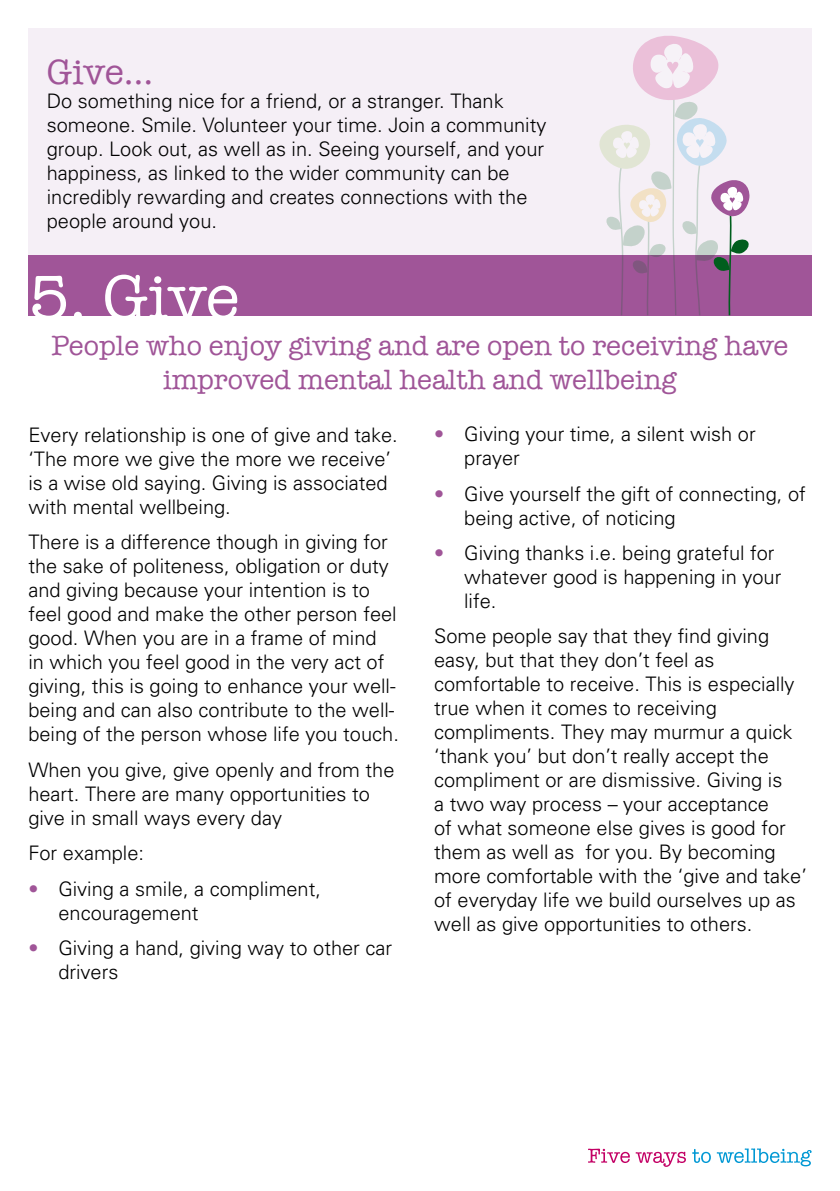
<style>
.page{position:relative;width:840px;height:1191px;background:#fff}
.page>*{position:absolute;margin:0;border:0;box-sizing:border-box;transform-origin:0 0}
.t1{font:64px "American Typewriter";color:#fff}
.t2{font:36px "American Typewriter";color:#a05598}
.t3{font:28px/33.6px "American Typewriter";color:#a05598;text-align:center}
.t4{font:300 20px/24px "Univers";color:#000}
.s1{color:#a05598}
</style>
<div class="page">
<div style="left:28px;top:28px;width:783px;height:227px;background:#f5eff6"></div>
<div style="left:28px;top:255px;width:783px;height:61px;background:#a05598"></div>
<svg style="left:588px;top:1148px;width:97px;height:18px"></svg>
<svg style="left:692px;top:1148px;width:119px;height:18px"></svg>
<svg style="left:599px;top:36px;width:150px;height:279px"></svg>
<h2 class="t2" style="left:47px;top:45px;width:108px">Give…</h2>
<p class="t4" style="left:47px;top:89px;width:501px">Do something nice for a friend, or a stranger. Thank someone. Smile. Volunteer your time. Join a community group. Look out, as well as in. Seeing yourself, and your happiness, as linked to the wider community can be incredibly rewarding and creates connections with the people around you.</p>
<h1 class="t1" style="left:28px;top:248px;width:212px">5. Give</h1>
<h3 class="t3" style="left:51px;top:328px;width:738px">People who enjoy giving and are open to receiving have improved mental health and wellbeing</h3>
<p class="t4" style="left:28px;top:423px;width:370px">Every relationship is one of give and take. ‘The more we give the more we receive’ is a wise old saying. Giving is associated with mental wellbeing.</p>
<p class="t4" style="left:28px;top:530px;width:372px">There is a difference though in giving for the sake of politeness, obligation or duty and giving because your intention is to feel good and make the other person feel good. When you are in a frame of mind<br>in which you feel good in the very act of giving, this is going to enhance your well&shy;being and can also contribute to the well&shy;being of the person whose life you touch.</p>
<p class="t4" style="left:28px;top:757px;width:367px">When you give, give openly and from the heart. There are many opportunities to give in small ways every day</p>
<p class="t4" style="left:28px;top:841px;width:117px">For example:</p>
<p class="t4" style="left:58px;top:876px;width:264px;text-indent:-30px"><span class="s1">•</span> Giving a smile, a compliment, encouragement</p>
<p class="t4" style="left:58px;top:936px;width:335px;text-indent:-30px"><span class="s1">•</span> Giving a hand, giving way to other car drivers</p>
<p class="t4" style="left:464px;top:422px;width:293px;text-indent:-30px"><span class="s1">•</span> Giving your time, a silent wish or prayer</p>
<p class="t4" style="left:464px;top:481px;width:343px;text-indent:-30px"><span class="s1">•</span> Give yourself the gift of connecting, of being active, of noticing</p>
<p class="t4" style="left:464px;top:541px;width:318px;text-indent:-30px"><span class="s1">•</span> Giving thanks i.e. being grateful for whatever good is happening in your life.</p>
<p class="t4" style="left:434px;top:624px;width:374px">Some people say that they find giving easy, but that they don’t feel as comfortable to receive. This is especially true when it comes to receiving compliments. They may murmur a quick ‘thank you’ but don’t really accept the compliment or are dismissive. Giving is<br>a two way process – your acceptance<br>of what someone else gives is good for them as well as for you. By becoming more comfortable with the ‘give and take’ of everyday life we build ourselves up as well as give opportunities to others.</p>
</div>
